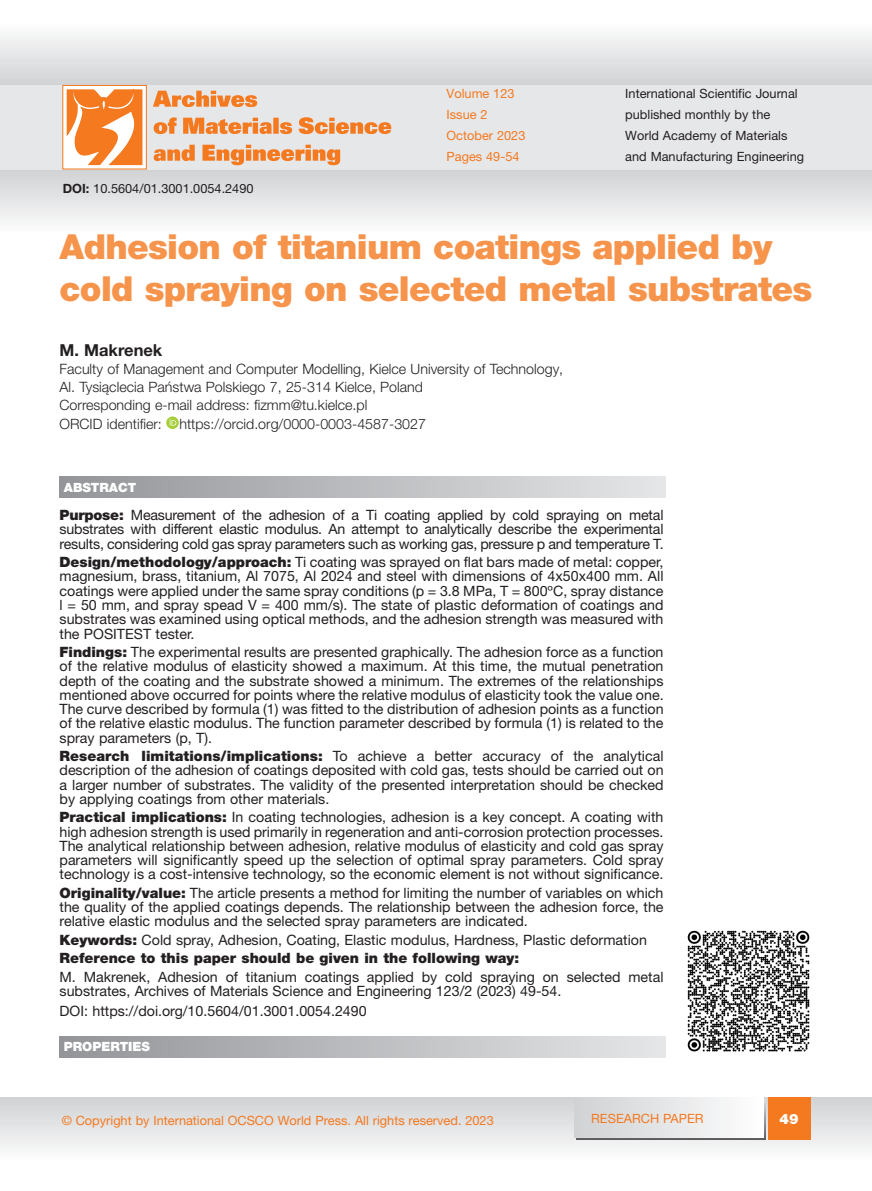
<style>
.page{position:relative;width:872px;height:1191px;background:#fff}
.page>*{position:absolute;margin:0;border:0;box-sizing:border-box;transform-origin:0 0}
.tytuł_artykułu{font:900 34.5px/42px "Helvetica Neue LT Pro";letter-spacing:-.02em;color:#f6944c}
.autorzy{font:700 16.5px "Helvetica Neue LT Pro";color:#231f20}
.tekst_abstraktu{font:14.25px/14.2px "Helvetica Neue LT Pro";color:#231f20;text-align:justify}
.uczelnia{font:300 14.25px/18px "Helvetica Neue LT Pro";color:#231f20}
.tekst_abstraktu-2{font:900 14.25px "Helvetica Neue LT Pro";color:#231f20}
.t1{font:900 14.25px "Helvetica Neue LT Pro";color:#fff}
.t2{font:12.75px/21px "Helvetica Neue LT Pro";color:#231f20}
.t3{font:12.75px/21px "Helvetica Neue LT Pro";color:#f4791f}
.t4{font:900 12.75px "Helvetica Neue LT Pro";color:#fff}
.s1{font-weight:700}
.s2{font-weight:900}
</style>
<div class="page">
<svg style="left:0;top:35px;width:872px;height:50px"></svg>
<svg style="left:0;top:1097px;width:872px;height:52px"></svg>
<div style="left:767px;top:1097px;width:43px;height:43px;background:#f4791f"></div>
<div style="left:0;top:85px;width:872px;height:85px;background:#e6e7e9"></div>
<svg style="left:0;top:170px;width:872px;height:51px"></svg>
<svg style="left:154px;top:145px;width:186px;height:20px"></svg>
<svg style="left:154px;top:117px;width:237px;height:17px"></svg>
<svg style="left:153px;top:91px;width:104px;height:16px"></svg>
<div style="left:62px;top:85px;width:85px;height:84px;background:#fff;border:1px solid #f4791f"></div>
<svg style="left:66px;top:89px;width:77px;height:77px"></svg>
<div style="left:576px;top:1099px;width:189px;height:41px;background:linear-gradient(to right,#d0d2d4,#fefeff)"></div>
<svg style="left:574px;top:1097px;width:189px;height:40px"></svg>
<svg style="left:166px;top:416px;width:13px;height:13px"></svg>
<svg style="left:170px;top:419px;width:6px;height:6px"></svg>
<div style="left:60px;top:476px;width:605px;height:21px;background:linear-gradient(to right,#939498,#e5e6e8)"></div>
<div style="left:60px;top:1036px;width:605px;height:21px;background:linear-gradient(to right,#939498,#e5e6e8)"></div>
<img style="left:687px;top:930px;width:123px;height:122px">
<p class="t2" style="left:63px;top:177px;width:192px"><span class="s1">DOI:</span> 10.5604/01.3001.0054.2490</p>
<p class="t3" style="left:446px;top:83px;width:80px">Volume 123<br>Issue 2<br>October 2023<br>Pages 49-54</p>
<p class="t2" style="left:625px;top:83px;width:180px">International Scientific Journal published monthly by the<br>World Academy of Materials and Manufacturing Engineering</p>
<p class="tytuł_artykułu" style="left:60px;top:225px;width:754px">Adhesion of titanium coatings applied by cold spraying on selected metal substrates</p>
<p class="autorzy" style="left:60px;top:340px;width:104px">M. Makrenek</p>
<p class="uczelnia" style="left:60px;top:360px;width:505px">Faculty of Management and Computer Modelling, Kielce University of Technology,<br>Al. Tysiąclecia Państwa Polskiego 7, 25-314 Kielce, Poland</p>
<p class="uczelnia" style="left:60px;top:396px;width:309px">Corresponding e-mail address: fizmm@tu.kielce.pl</p>
<p class="uczelnia" style="left:60px;top:414px;width:368px">ORCID identifier: https://orcid.org/0000-0003-4587-3027</p>
<p class="t4" style="left:64px;top:479px;width:74px">ABSTRACT</p>
<p class="tekst_abstraktu" style="left:60px;top:507px;width:605px"><span class="s2">Purpose:</span> Measurement of the adhesion of a Ti coating applied by cold spraying on metal substrates with different elastic modulus. An attempt to analytically describe the experimental results, considering cold gas spray parameters such as working gas, pressure p and temperature T.</p>
<p class="tekst_abstraktu" style="left:60px;top:554px;width:605px"><span class="s2">Design/methodology/approach:</span> Ti coating was sprayed on flat bars made of metal: copper, magnesium, brass, titanium, Al 7075, Al 2024 and steel with dimensions of 4x50x400 mm. All coatings were applied under the same spray conditions (p = 3.8 MPa, T = 800ºC, spray distance l = 50 mm, and spray spead V = 400 mm/s). The state of plastic deformation of coatings and substrates was examined using optical methods, and the adhesion strength was measured with the POSITEST tester.</p>
<p class="tekst_abstraktu" style="left:60px;top:644px;width:605px"><span class="s2">Findings:</span> The experimental results are presented graphically. The adhesion force as a function of the relative modulus of elasticity showed a maximum. At this time, the mutual penetration depth of the coating and the substrate showed a minimum. The extremes of the relationships mentioned above occurred for points where the relative modulus of elasticity took the value one.<br>The curve described by formula (1) was fitted to the distribution of adhesion points as a function of the relative elastic modulus. The function parameter described by formula (1) is related to the spray parameters (p, T).</p>
<p class="tekst_abstraktu" style="left:60px;top:748px;width:605px"><span class="s2">Research limitations/implications:</span> To achieve a better accuracy of the analytical description of the adhesion of coatings deposited with cold gas, tests should be carried out on a larger number of substrates. The validity of the presented interpretation should be checked by applying coatings from other materials.</p>
<p class="tekst_abstraktu" style="left:60px;top:810px;width:605px"><span class="s2">Practical implications:</span> In coating technologies, adhesion is a key concept. A coating with high adhesion strength is used primarily in regeneration and anti-corrosion protection processes.<br>The analytical relationship between adhesion, relative modulus of elasticity and cold gas spray parameters will significantly speed up the selection of optimal spray parameters. Cold spray technology is a cost-intensive technology, so the economic element is not without significance.</p>
<p class="tekst_abstraktu" style="left:60px;top:885px;width:605px"><span class="s2">Originality/value:</span> The article presents a method for limiting the number of variables on which the quality of the applied coatings depends. The relationship between the adhesion force, the relative elastic modulus and the selected spray parameters are indicated.</p>
<p class="tekst_abstraktu" style="left:60px;top:932px;width:589px"><span class="s2">Keywords:</span> Cold spray, Adhesion, Coating, Elastic modulus, Hardness, Plastic deformation</p>
<p class="tekst_abstraktu-2" style="left:60px;top:949px;width:461px">Reference to this paper should be given in the following way:</p>
<p class="tekst_abstraktu" style="left:60px;top:969px;width:605px">M. Makrenek, Adhesion of titanium coatings applied by cold spraying on selected metal substrates, Archives of Materials Science and Engineering 123/2 (2023) 49-54.</p>
<p class="tekst_abstraktu" style="left:60px;top:1003px;width:309px">DOI: https://doi.org/10.5604/01.3001.0054.2490</p>
<p class="t4" style="left:64px;top:1039px;width:88px">PROPERTIES</p>
<p class="t3" style="left:62px;top:1109px;width:433px">© Copyright by International OCSCO World Press. All rights reserved. 2023</p>
<p class="t3" style="left:591px;top:1107px;width:114px">RESEARCH PAPER</p>
<p class="t1" style="left:779px;top:1110px;width:21px">49</p>
</div>
